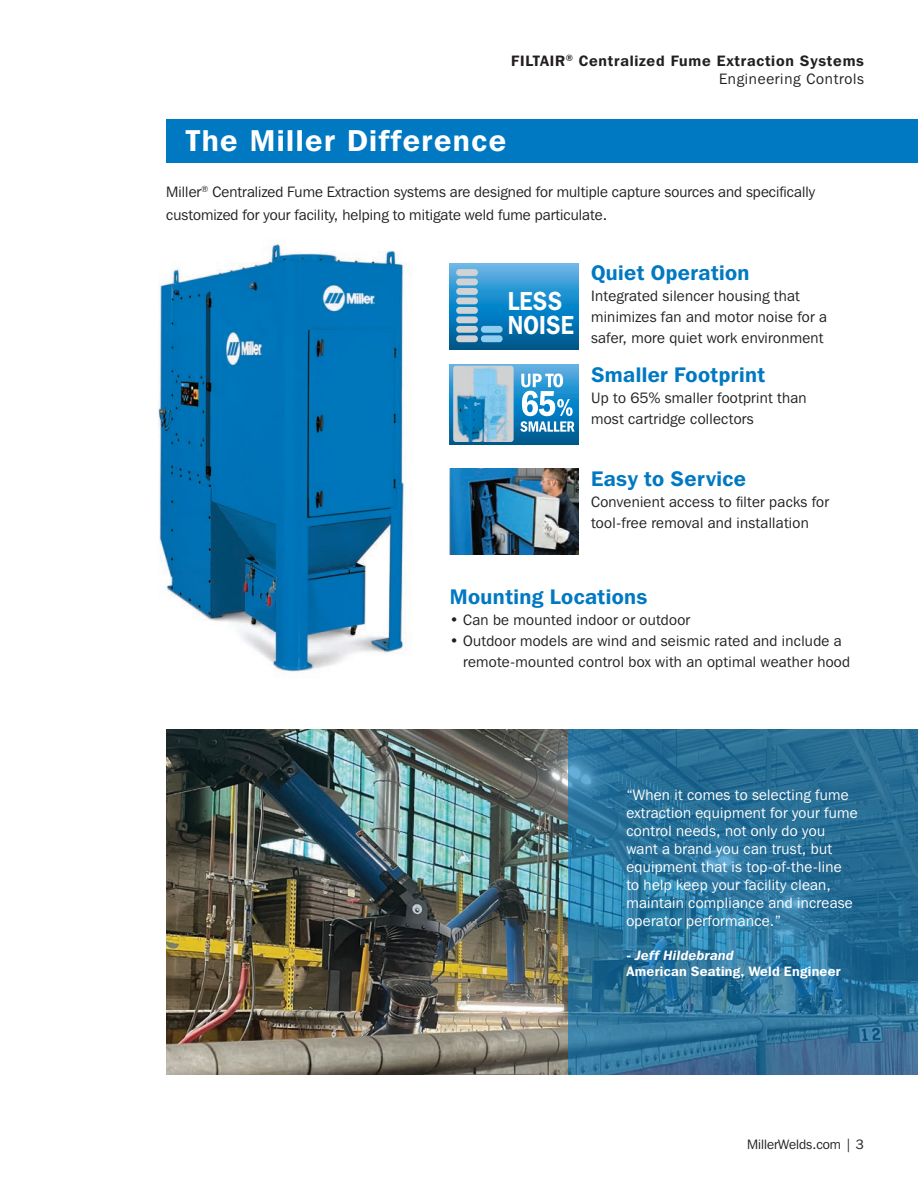
<style>
.page{position:relative;width:918px;height:1188px;background:#fff}
.page>*{position:absolute;margin:0;border:0;box-sizing:border-box;transform-origin:0 0}
.t1{font:600 30px "Franklin Gothic IT Cby BT";letter-spacing:.05em;color:#fff}
.t2{font:600 25.95px/24.3px "Franklin Gothic IT Cby BT";letter-spacing:.01em;color:#fff;scale:.87 1}
.t3{font:600 21px "Franklin Gothic IT Cby BT";letter-spacing:.02em;color:#0079c2}
.t4{font:15px/21px "Franklin Gothic IT Cby BT";letter-spacing:.02em;color:#231f20}
.t5{font:15px/18px "Franklin Gothic IT Cby BT";letter-spacing:.02em;color:#fff}
.t6{font:600 15px/18px "Franklin Gothic IT Cby BT";letter-spacing:.05em;color:#231f20;text-align:right}
.t7{font:600 13.5px/16.2px "Franklin Gothic IT Cby BT";letter-spacing:.02em;color:#fff}
.t8{font:13.5px "Franklin Gothic IT Cby BT";color:#231f20}
.s1{font-weight:400}
.s2{font-style:italic}
</style>
<div class="page">
<div style="left:166px;top:120px;width:752px;height:43px;background:#0079c2"></div>
<img style="left:158px;top:242px;width:251px;height:434px">
<img style="left:166px;top:729px;width:402px;height:346px">
<img style="left:450px;top:469px;width:129px;height:85px">
<svg style="left:576px;top:364px;width:3px;height:81px"></svg>
<svg style="left:450px;top:364px;width:126px;height:81px"></svg>
<img style="left:453px;top:366px;width:61px;height:76px">
<svg style="left:568px;top:729px;width:350px;height:346px;background:#2b739b"></svg>
<svg style="left:450px;top:263px;width:129px;height:86px;background:#1f88c3"></svg>
<div style="left:456px;top:335px;width:22px;height:7px;background:#d1d2d4;border-radius:3px"></div>
<div style="left:456px;top:326px;width:22px;height:7px;background:#d1d2d4;border-radius:3px"></div>
<div style="left:456px;top:316px;width:22px;height:7px;background:#d1d2d4;border-radius:3px"></div>
<div style="left:456px;top:307px;width:22px;height:7px;background:#d1d2d4;border-radius:3px"></div>
<div style="left:481px;top:335px;width:22px;height:7px;background:#8fcef1;border-radius:3px"></div>
<div style="left:481px;top:326px;width:22px;height:7px;background:#8fcef1;border-radius:3px"></div>
<div style="left:456px;top:297px;width:22px;height:7px;background:#d1d2d4;border-radius:3px"></div>
<div style="left:456px;top:288px;width:22px;height:7px;background:#d1d2d4;border-radius:3px"></div>
<div style="left:456px;top:279px;width:22px;height:6px;background:#d1d2d4;border-radius:3px"></div>
<div style="left:456px;top:269px;width:22px;height:7px;background:#d1d2d4;border-radius:3px"></div>
<p class="t6" style="left:511px;top:52px;width:354px">FILTAIR<sup>®</sup> Centralized Fume Extraction Systems<br><span class="s1">Engineering Controls</span></p>
<p class="t1" style="left:186px;top:121px;width:322px">The Miller Difference</p>
<p class="t4" style="left:166px;top:180px;width:651px;line-height:22.5px">Miller<sup>®</sup> Centralized Fume Extraction systems are designed for multiple capture sources and specifically customized for your facility, helping to mitigate weld fume particulate.</p>
<p class="t2" style="left:508px;top:288px;width:78px">LESS<br>NOISE</p>
<p class="t3" style="left:591px;top:260px;width:160px">Quiet Operation</p>
<p class="t4" style="left:591px;top:285px;width:238px">Integrated silencer housing that minimizes fan and motor noise for a safer, more quiet work environment</p>
<p class="t3" style="left:591px;top:361px;width:176px">Smaller Footprint</p>
<p class="t4" style="left:591px;top:387px;width:217px">Up to 65% smaller footprint than most cartridge collectors</p>
<p class="t3" style="left:591px;top:465px;width:156px">Easy to Service</p>
<p class="t4" style="left:591px;top:491px;width:240px">Convenient access to filter packs for tool-free removal and installation</p>
<p class="t3" style="left:450px;top:584px;width:199px">Mounting Locations</p>
<p class="t4" style="left:450px;top:609px;width:242px">• Can be mounted indoor or outdoor</p>
<p class="t4" style="left:463px;top:630px;width:389px;text-indent:-13px">• Outdoor models are wind and seismic rated and include a remote-mounted control box with an optimal weather hood</p>
<p class="t5" style="left:626px;top:785px;width:233px">“When it comes to selecting fume extraction equipment for your fume control needs, not only do you want a brand you can trust, but equipment that is top-of-the-line to help keep your facility clean, maintain compliance and increase operator performance.”</p>
<p class="t7" style="left:626px;top:947px;width:216px">- <span class="s2">Jeff Hildebrand<br></span>American Seating, Weld Engineer</p>
<p class="t8" style="left:747px;top:1136px;width:118px">MillerWelds.com | 3</p>
</div>
